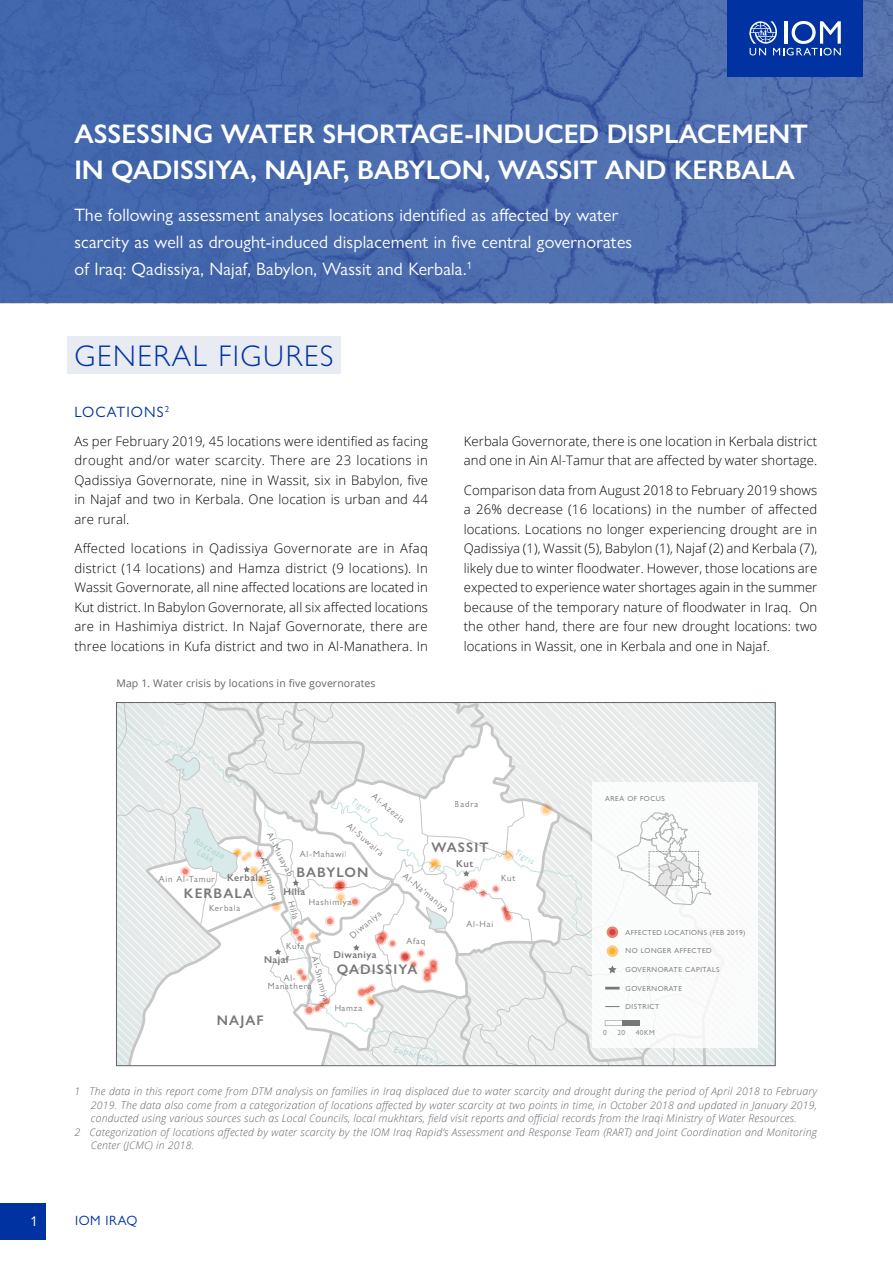
<style>
.page{position:relative;width:893px;height:1263px;background:#fff}
.page>*{position:absolute;margin:0;border:0;box-sizing:border-box;transform-origin:0 0}
.t1{font:300 30px "Gill Sans Nova";letter-spacing:.05em;color:#0033a1}
.t2{font:600 27px/36px "Gill Sans Nova";letter-spacing:-.005em;color:#fff}
.t3{font:18px/27px "Gill Sans Nova";letter-spacing:.01em;color:#fff}
.t4{font:15px "Gill Sans Nova";letter-spacing:.07em;color:#0033a1}
.t5{font:14.25px "Gill Sans Nova";color:#fff}
.t6{font:600 13.95px "Gill Sans Nova";letter-spacing:.08em;color:#777}
.t7{font:13.5px "Gill Sans Nova";letter-spacing:.04em;color:#0033a1}
.t8{font:300 13.2px/19.5px "Open Sans";letter-spacing:.005em;color:#000;text-align:justify}
.t9{font:italic 300 10.5px "Open Sans";letter-spacing:.02em;color:#61646a}
.t10{font:10.5px "Open Sans";letter-spacing:.01em;color:#61646a}
.t11{font:600 9.9px "Gill Sans Nova";letter-spacing:.05em;color:#777}
.t12{font:9px/8.4px "Gill Sans Nova";letter-spacing:.09em;color:#777;text-align:center}
.t13{font:italic 9px/8.4px "Gill Sans Nova";color:#a1cfcd;text-align:center}
.t14{font:7.35px "Gill Sans Nova";letter-spacing:.07em;color:#6b6b6b}
.t15{font:7.35px "Gill Sans Nova";letter-spacing:.05em;color:#6b6b6b}
.t16{font:7.35px "Gill Sans Nova";letter-spacing:.07em;color:#777}
</style>
<div class="page">
<div style="left:0;top:1203px;width:46px;height:36px;background:#0033a1"></div>
<svg style="left:0;top:0;width:893px;height:303px;background:#4a6bad"></svg>
<div style="left:67px;top:336px;width:273px;height:38px;background:#e8ebf2"></div>
<svg style="left:118px;top:704px;width:656px;height:360px"></svg>
<div style="left:622px;top:1020px;width:17px;height:6px;background:#777"></div>
<svg style="left:607px;top:926px;width:11px;height:12px"></svg>
<div style="left:609px;top:929px;width:7px;height:6px;background:#d74548;border-radius:50%"></div>
<svg style="left:607px;top:945px;width:11px;height:12px"></svg>
<div style="left:609px;top:948px;width:7px;height:6px;background:#ffb71e;border-radius:50%"></div>
<div style="left:727px;top:0;width:135px;height:76px;background:#0033a1"></div>
<svg style="left:749px;top:21px;width:92px;height:34px"></svg>
<h2 class="t2" style="left:74px;top:115px;width:735px">ASSESSING WATER SHORTAGE-INDUCED DISPLACEMENT<br>IN QADISSIYA, NAJAF, BABYLON, WASSIT AND KERBALA</h2>
<h3 class="t3" style="left:74px;top:201px;width:559px">The following assessment analyses locations identified as affected by water scarcity as well as drought-induced displacement in five central governorates of Iraq: Qadissiya, Najaf, Babylon, Wassit and Kerbala.<sup>1</sup></h3>
<h1 class="t1" style="left:74px;top:337px;width:261px">GENERAL FIGURES</h1>
<p class="t4" style="left:74px;top:402px;width:96px">LOCATIONS<sup>2</sup></p>
<p class="t8" style="left:74px;top:431px;width:355px">As per February 2019, 45 locations were identified as facing drought and/or water scarcity. There are 23 locations in Qadissiya Governorate, nine in Wassit, six in Babylon, five in Najaf and two in Kerbala. One location is urban and 44 are rural.</p>
<p class="t8" style="left:74px;top:538px;width:355px">Affected locations in Qadissiya Governorate are in Afaq district (14 locations) and Hamza district (9 locations). In Wassit Governorate, all nine affected locations are located in Kut district. In Babylon Governorate, all six affected locations are in Hashimiya district. In Najaf Governorate, there are three locations in Kufa district and two in Al-Manathera. In</p>
<p class="t10" style="left:116px;top:676px;width:261px">Map 1. Water crisis by locations in five governorates</p>
<p class="t8" style="left:464px;top:431px;width:355px">Kerbala Governorate, there is one location in Kerbala district and one in Ain Al-Tamur that are affected by water shortage.</p>
<p class="t8" style="left:464px;top:480px;width:355px">Comparison data from August 2018 to February 2019 shows a 26% decrease (16 locations) in the number of affected locations. Locations no longer experiencing drought are in Qadissiya (1), Wassit (5), Babylon (1), Najaf (2) and Kerbala (7), likely due to winter floodwater. However, those locations are expected to experience water shortages again in the summer because of the temporary nature of floodwater in Iraq. On the other hand, there are four new drought locations: two locations in Wassit, one in Kerbala and one in Najaf.</p>
<p class="t12" style="left:376px;top:792px;width:42px;rotate:40deg">Al-Azezia</p>
<p class="t12" style="left:351px;top:821px;width:47px;rotate:40deg">Al-Suwaira</p>
<p class="t13" style="left:355px;top:797px;width:23px;rotate:30deg">Tigris</p>
<p class="t12" style="left:455px;top:800px;width:25px">Badra</p>
<p class="t12" style="left:273px;top:831px;width:50px;rotate:63deg">Al-Musayab</p>
<p class="t13" style="left:198px;top:836px;width:35px;rotate:30deg">Razzaza<br>Lake</p>
<p class="t6" style="left:431px;top:838px;width:59px">WASSIT</p>
<p class="t12" style="left:300px;top:849px;width:48px">Al-Mahawil</p>
<p class="t12" style="left:268px;top:856px;width:46px;rotate:75deg">Al-Hindiya</p>
<p class="t11" style="left:456px;top:858px;width:19px">Kut</p>
<p class="t6" style="left:296px;top:864px;width:74px">BABYLON</p>
<p class="t12" style="left:407px;top:871px;width:58px;rotate:40deg">Al-Na'maniya</p>
<p class="t11" style="left:227px;top:872px;width:38px">Kerbala</p>
<p class="t12" style="left:159px;top:875px;width:58px">Ain Al-Tamur</p>
<p class="t11" style="left:284px;top:885px;width:23px">Hilla</p>
<p class="t6" style="left:184px;top:885px;width:71px">KERBALA</p>
<p class="t12" style="left:309px;top:897px;width:44px">Hashimiya</p>
<p class="t12" style="left:295px;top:900px;width:20px;rotate:75deg">Hilla</p>
<p class="t12" style="left:209px;top:904px;width:33px">Kerbala</p>
<p class="t12" style="left:348px;top:933px;width:40px;rotate:-40deg">Diwaniya</p>
<p class="t12" style="left:467px;top:919px;width:28px">Al-Hai</p>
<p class="t12" style="left:406px;top:936px;width:20px">Afaq</p>
<p class="t12" style="left:286px;top:941px;width:20px">Kufa</p>
<p class="t11" style="left:333px;top:949px;width:45px">Diwaniya</p>
<p class="t12" style="left:319px;top:955px;width:48px;rotate:75deg">Al-Shamiya</p>
<p class="t11" style="left:264px;top:953px;width:26px">Najaf</p>
<p class="t6" style="left:337px;top:961px;width:82px">QADISSIYA</p>
<p class="t12" style="left:268px;top:973px;width:46px">Al-<br>Manathera</p>
<p class="t6" style="left:217px;top:1011px;width:48px">NAJAF</p>
<p class="t12" style="left:334px;top:1004px;width:29px">Hamza</p>
<p class="t13" style="left:396px;top:1044px;width:41px;rotate:16deg">Euphrates</p>
<p class="t13" style="left:518px;top:848px;width:23px;rotate:30deg">Tigris</p>
<p class="t12" style="left:501px;top:873px;width:16px">Kut</p>
<p class="t14" style="left:605px;top:793px;width:61px">AREA OF FOCUS</p>
<p class="t15" style="left:626px;top:927px;width:121px">AFFECTED LOCATIONS (FEB 2019)</p>
<p class="t14" style="left:626px;top:946px;width:88px">NO LONGER AFFECTED</p>
<p class="t14" style="left:626px;top:965px;width:96px">GOVERNORATE CAPITALS</p>
<p class="t14" style="left:626px;top:984px;width:58px">GOVERNORATE</p>
<p class="t14" style="left:626px;top:1002px;width:35px">DISTRICT</p>
<p class="t16" style="left:603px;top:1028px;width:5px">0</p>
<p class="t16" style="left:617px;top:1028px;width:9px">20</p>
<p class="t16" style="left:636px;top:1028px;width:20px">40KM</p>
<p class="t9" style="left:74px;top:1084px;width:744px">1 The data in this report come from DTM analysis on families in Iraq displaced due to water scarcity and drought during the period of April 2018 to February</p>
<p class="t9" style="left:91px;top:1097px;width:728px">2019. The data also come from a categorization of locations affected by water scarcity at two points in time, in October 2018 and updated in January 2019,</p>
<p class="t9" style="left:91px;top:1111px;width:707px">conducted using various sources such as Local Councils, local mukhtars, field visit reports and official records from the Iraqi Ministry of Water Resources.</p>
<p class="t9" style="left:74px;top:1124px;width:744px">2 Categorization of locations affected by water scarcity by the IOM Iraq Rapid’s Assessment and Response Team (RART) and Joint Coordination and Monitoring</p>
<p class="t9" style="left:91px;top:1138px;width:105px">Center (JCMC) in 2018.</p>
<p class="t5" style="left:31px;top:1212px;width:9px">1</p>
<p class="t7" style="left:75px;top:1212px;width:64px">IOM IRAQ</p>
</div>
